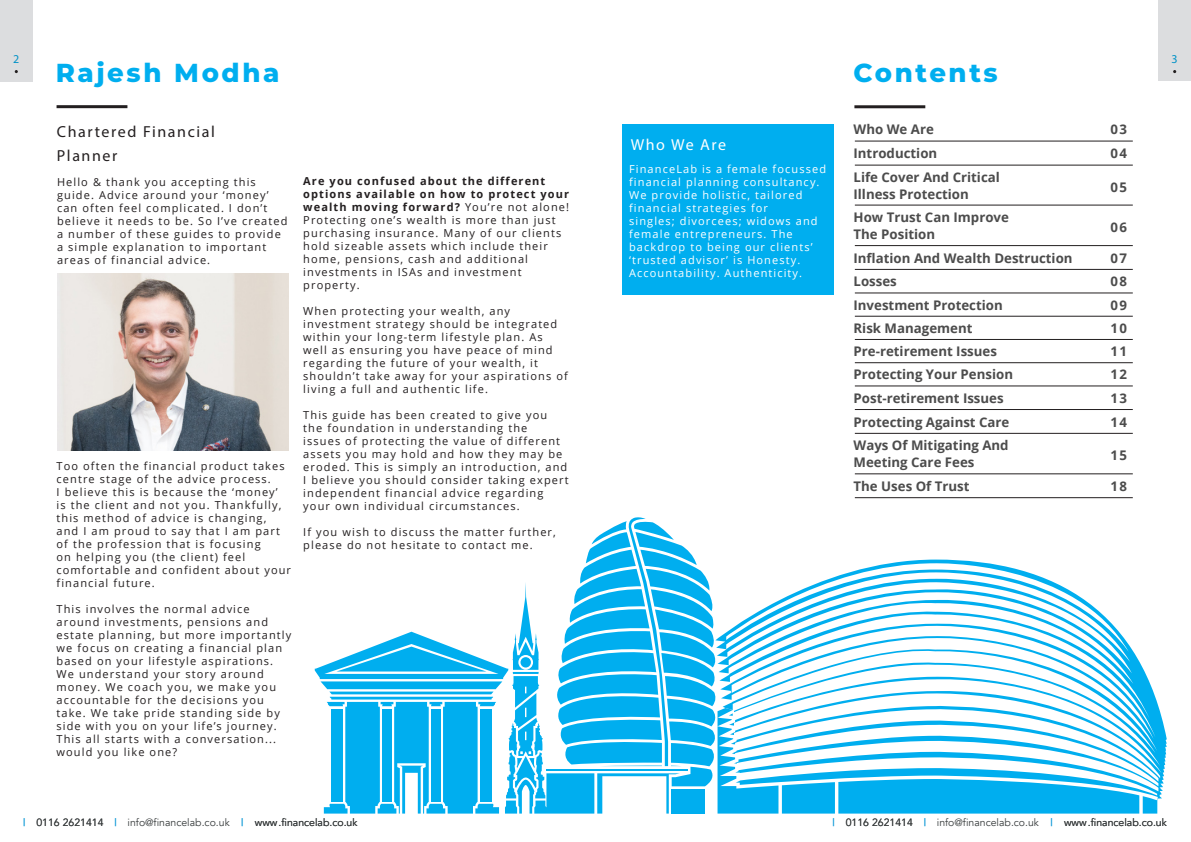
<style>
.page{position:relative;width:1191px;height:842px;background:#fff}
.page>*{position:absolute;margin:0;border:0;box-sizing:border-box;transform-origin:0 0}
.t1{font:800 26px "Montserrat";letter-spacing:.1em;color:#00aeef}
.t2{font:16px/24px "Myriad Pro";letter-spacing:.1em;color:#231f20}
.t3{font:16px "Myriad Pro";letter-spacing:.095em;color:#fff}
.t4{font:700 13.3px/16.6px "Open Sans";color:#4c4c4c}
.t5{font:12px "Myriad Pro";color:#0091c6}
.t6{font:11px/13px "Open Sans";letter-spacing:.1em;color:#231f20}
.t7{font:11px/13px "Open Sans";letter-spacing:.1em;color:#fff}
.t8{font:700 11px/13px "Open Sans";letter-spacing:.1em;color:#231f20}
.t9{font:10.5px "Avenir";color:#383c3d}
.t10{font:10.5px "Avenir";color:#179dd9}
.s1{font-weight:400}
.s2{color:#179dd9}
</style>
<div class="page">
<hr style="left:57px;top:105px;width:70px;height:3px;background:#231f20">
<hr style="left:854px;top:105px;width:71px;height:3px;background:#231f20">
<svg style="left:315px;top:517px;width:842px;height:296px"></svg>
<hr style="left:855px;top:141px;width:277px;height:1px;background:#231f20">
<hr style="left:855px;top:165px;width:277px;height:1px;background:#231f20">
<hr style="left:855px;top:269px;width:277px;height:1px;background:#231f20">
<hr style="left:855px;top:293px;width:277px;height:1px;background:#231f20">
<hr style="left:855px;top:316px;width:277px;height:1px;background:#231f20">
<hr style="left:855px;top:339px;width:277px;height:1px;background:#231f20">
<hr style="left:855px;top:362px;width:277px;height:1px;background:#231f20">
<hr style="left:855px;top:386px;width:277px;height:1px;background:#231f20">
<hr style="left:855px;top:409px;width:277px;height:1px;background:#231f20">
<hr style="left:855px;top:473px;width:277px;height:1px;background:#231f20">
<hr style="left:855px;top:433px;width:277px;height:1px;background:#231f20">
<hr style="left:855px;top:497px;width:277px;height:1px;background:#231f20">
<hr style="left:855px;top:205px;width:277px;height:1px;background:#231f20">
<hr style="left:855px;top:245px;width:277px;height:1px;background:#231f20">
<div style="left:621px;top:124px;width:212px;height:171px;background:#00aeef"></div>
<img style="left:57px;top:273px;width:232px;height:177px">
<div style="left:1158px;top:0;width:33px;height:81px;background:#dcdddf"></div>
<div style="left:0;top:0;width:33px;height:81px;background:#dcdddf"></div>
<p class="t5" style="left:13px;top:52px;width:8px">2</p>
<p class="t5" style="left:1171px;top:52px;width:8px">3</p>
<p class="t1" style="left:56px;top:53px;width:225px">Rajesh Modha</p>
<p class="t1" style="left:853px;top:53px;width:146px">Contents</p>
<p class="t2" style="left:57px;top:120px;width:159px">Chartered Financial<br>Planner</p>
<p class="t8" style="left:303px;top:175px;width:267px">Are you confused about the different options available on how to protect your wealth moving forward? <span class="s1">You’re not alone!</span></p>
<p class="t6" style="left:303px;top:214px;width:259px">Protecting one’s wealth is more than just purchasing insurance. Many of our clients hold sizeable assets which include their home, pensions, cash and additional investments in ISAs and investment property.</p>
<p class="t6" style="left:303px;top:305px;width:266px">When protecting your wealth, any investment strategy should be integrated within your long-term lifestyle plan. As well as ensuring you have peace of mind regarding the future of your wealth, it shouldn’t take away for your aspirations of living a full and authentic life.</p>
<p class="t6" style="left:303px;top:409px;width:267px">This guide has been created to give you the foundation in understanding the<br>issues of protecting the value of different assets you may hold and how they may be eroded. This is simply an introduction, and I believe you should consider taking expert independent financial advice regarding your own individual circumstances.</p>
<p class="t6" style="left:303px;top:526px;width:254px">If you wish to discuss the matter further, please do not hesitate to contact me.</p>
<p class="t4" style="left:853px;top:121px;width:82px">Who We Are</p>
<p class="t4" style="left:1110px;top:121px;width:18px">03</p>
<p class="t4" style="left:1110px;top:145px;width:18px">04</p>
<p class="t3" style="left:630px;top:135px;width:97px">Who We Are</p>
<p class="t4" style="left:853px;top:145px;width:85px">Introduction</p>
<p class="t7" style="left:629px;top:162px;width:198px">FinanceLab is a female focussed financial planning consultancy.<br>We provide holistic, tailored financial strategies for<br>singles; divorcees; widows and female entrepreneurs. The backdrop to being our clients’ ‘trusted advisor’ is Honesty.<br>Accountability. Authenticity.</p>
<p class="t4" style="left:853px;top:169px;width:148px">Life Cover And Critical<br>Illness Protection</p>
<p class="t4" style="left:853px;top:209px;width:157px">How Trust Can Improve<br>The Position</p>
<p class="t6" style="left:57px;top:175px;width:232px">Hello &amp; thank you accepting this guide. Advice around your ‘money’ can often feel complicated. I don’t believe it needs to be. So I’ve created a number of these guides to provide a simple explanation to important areas of financial advice.</p>
<p class="t4" style="left:1110px;top:178px;width:18px">05</p>
<p class="t4" style="left:1110px;top:218px;width:18px">06</p>
<p class="t4" style="left:853px;top:249px;width:220px">Inflation And Wealth Destruction</p>
<p class="t4" style="left:853px;top:273px;width:45px">Losses</p>
<p class="t4" style="left:853px;top:296px;width:151px">Investment Protection</p>
<p class="t4" style="left:853px;top:319px;width:120px">Risk Management</p>
<p class="t4" style="left:853px;top:343px;width:145px">Pre-retirement Issues</p>
<p class="t4" style="left:853px;top:366px;width:161px">Protecting Your Pension</p>
<p class="t4" style="left:853px;top:389px;width:152px">Post-retirement Issues</p>
<p class="t4" style="left:853px;top:413px;width:157px">Protecting Against Care</p>
<p class="t4" style="left:1110px;top:249px;width:18px">07</p>
<p class="t4" style="left:1110px;top:273px;width:18px">08</p>
<p class="t4" style="left:1110px;top:296px;width:18px">09</p>
<p class="t4" style="left:1110px;top:319px;width:18px">10</p>
<p class="t4" style="left:1110px;top:343px;width:18px">11</p>
<p class="t4" style="left:1110px;top:366px;width:18px">12</p>
<p class="t4" style="left:1110px;top:389px;width:18px">13</p>
<p class="t4" style="left:1110px;top:413px;width:18px">14</p>
<p class="t4" style="left:853px;top:437px;width:157px">Ways Of Mitigating And<br>Meeting Care Fees</p>
<p class="t4" style="left:1110px;top:446px;width:18px">15</p>
<p class="t6" style="left:57px;top:459px;width:236px">Too often the financial product takes centre stage of the advice process.<br>I believe this is because the ‘money’<br>is the client and not you. Thankfully, this method of advice is changing,<br>and I am proud to say that I am part of the profession that is focusing<br>on helping you (the client) feel comfortable and confident about your financial future.</p>
<p class="t6" style="left:57px;top:602px;width:236px">This involves the normal advice around investments, pensions and estate planning, but more importantly we focus on creating a financial plan based on your lifestyle aspirations.<br>We understand your story around money. We coach you, we make you accountable for the decisions you take. We take pride standing side by side with you on your life’s journey.<br>This all starts with a conversation... would you like one?</p>
<p class="t4" style="left:853px;top:477px;width:118px">The Uses Of Trust</p>
<p class="t4" style="left:1110px;top:477px;width:18px">18</p>
<p class="t10" style="left:23px;top:816px;width:4px">|</p>
<p class="t9" style="left:36px;top:816px;width:322px">0116 2621414 <span class="s2">|</span> info@financelab.co.uk <span class="s2">|</span> www.financelab.co.uk</p>
<p class="t10" style="left:832px;top:816px;width:4px">|</p>
<p class="t9" style="left:845px;top:816px;width:322px">0116 2621414 <span class="s2">|</span> info@financelab.co.uk <span class="s2">|</span> www.financelab.co.uk</p>
</div>
